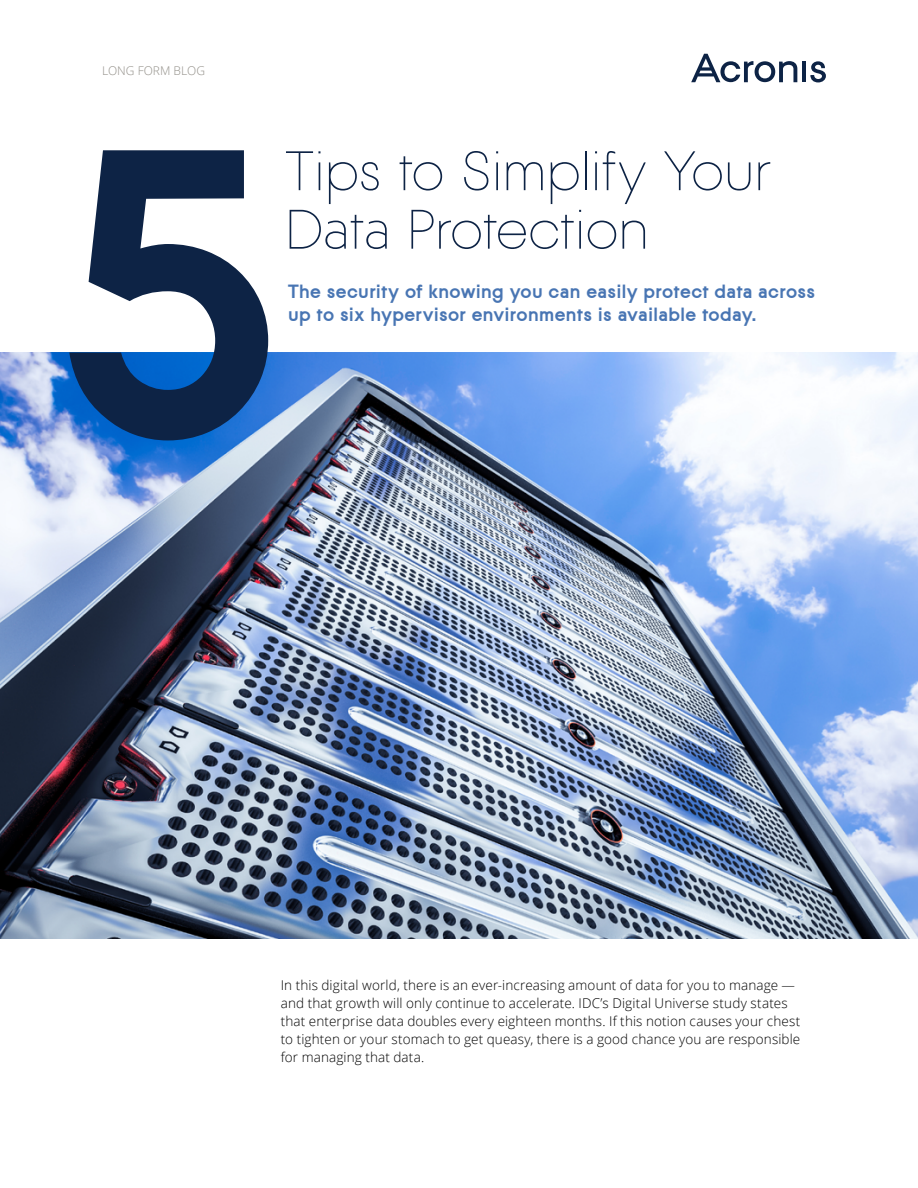
<style>
.page{position:relative;width:918px;height:1188px;background:#fff}
.page>*{position:absolute;margin:0;border:0;box-sizing:border-box;transform-origin:0 0}
.t1{font:300 55.5px/58.5px "Acronis";letter-spacing:-.005em;color:#0d2345}
.t2{font:700 19.5px/23.4px "Acronis";letter-spacing:.015em;color:#4875b3}
.t3{font:300 13.5px/18px "Open Sans";letter-spacing:.01em;color:#000}
.t4{font:300 12px "Open Sans";color:#918e87}
</style>
<div class="page">
<img style="left:0;top:353px;width:918px;height:585px">
<svg style="left:69px;top:150px;width:199px;height:290px;fill:#0d2345"></svg>
<hr style="left:802px;top:62px;width:4px;height:20px;background:#0d2345">
<svg style="left:810px;top:61px;width:16px;height:21px"></svg>
<svg style="left:691px;top:54px;width:106px;height:28px"></svg>
<p class="t4" style="left:102px;top:63px;width:105px">LONG FORM BLOG</p>
<h1 class="t1" style="left:285px;top:143px;width:488px">Tips to Simplify Your<br>Data Protection</h1>
<h2 class="t2" style="left:288px;top:279px;width:529px">The security of knowing you can easily protect data across up to six hypervisor environments is available today.</h2>
<p class="t3" style="left:281px;top:976px;width:521px">In this digital world, there is an ever-increasing amount of data for you to manage — and that growth will only continue to accelerate. IDC’s Digital Universe study states that enterprise data doubles every eighteen months. If this notion causes your chest to tighten or your stomach to get queasy, there is a good chance you are responsible for managing that data.</p>
</div>
